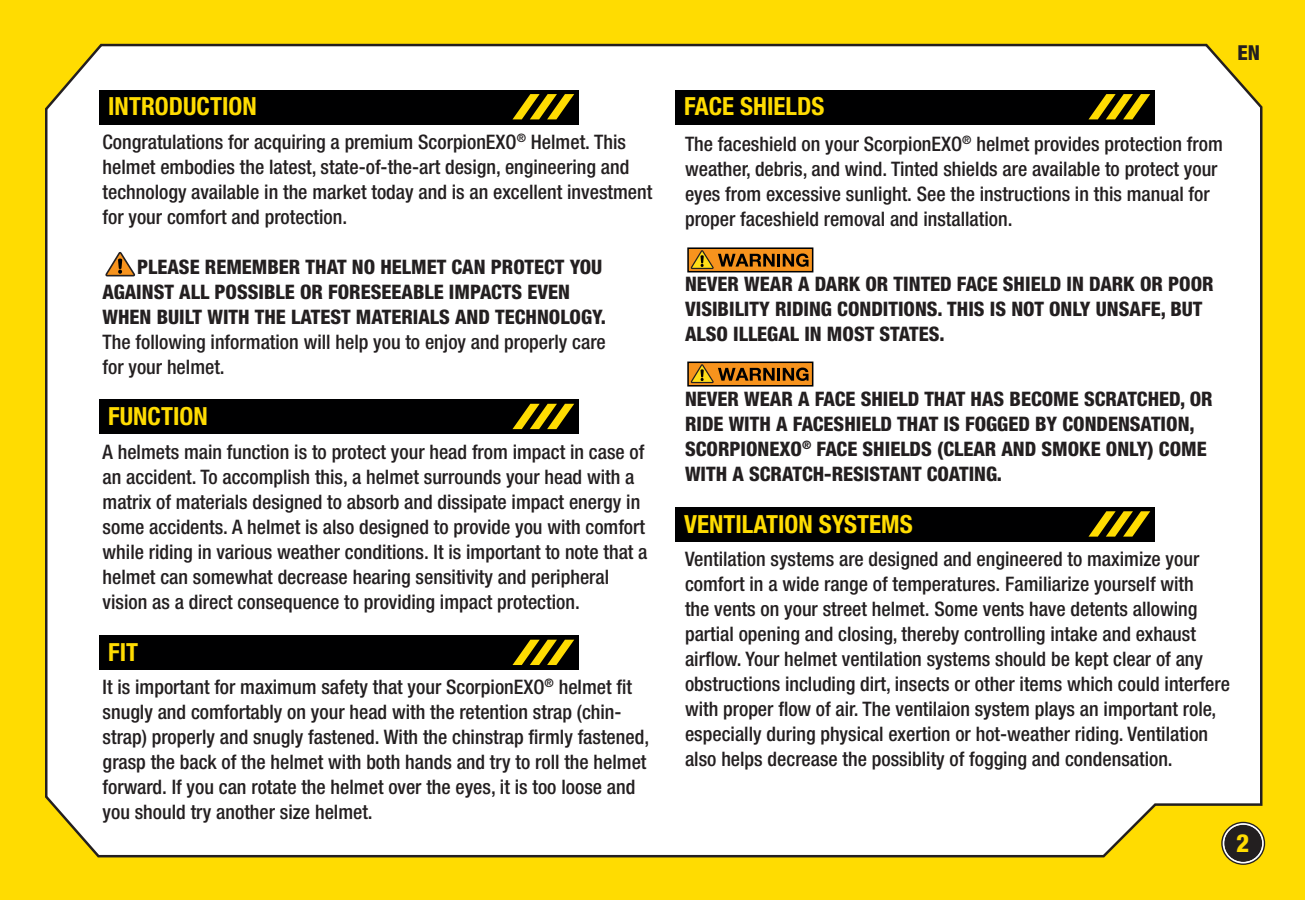
<style>
.page{position:relative;width:1305px;height:900px;background:#ffdc01}
.page>*{position:absolute;margin:0;border:0;box-sizing:border-box;transform-origin:0 0}
.t1{font:700 condensed 25px "Helvetica Neue";color:#ffdc01}
.t2{font:800 condensed 25px "Helvetica Neue";color:#ffdc01}
.t3{font:800 condensed 20.5px "Helvetica Neue";color:#231f20}
.t4{font:500 condensed 20px/25px "Helvetica Neue";color:#231f20}
.t5{font:800 condensed 20px/25px "Helvetica Neue";color:#231f20}
</style>
<div class="page">
<div style="left:45px;top:43px;width:1219px;height:815px;background:#fff"></div>
<svg style="left:1221px;top:822px;width:44px;height:43px"></svg>
<div style="left:1225px;top:825px;width:36px;height:36px;background:#231f20;border-radius:50%"></div>
<div style="left:1223px;top:823px;width:41px;height:41px;border:2px solid #fff;border-radius:50%"></div>
<div style="left:99px;top:90px;width:479px;height:35px;background:#000001"></div>
<svg style="left:513px;top:94px;width:61px;height:25px"></svg>
<div style="left:99px;top:400px;width:479px;height:34px;background:#000001"></div>
<svg style="left:513px;top:404px;width:61px;height:25px"></svg>
<div style="left:99px;top:635px;width:479px;height:35px;background:#000001"></div>
<svg style="left:513px;top:640px;width:61px;height:25px"></svg>
<div style="left:675px;top:90px;width:479px;height:35px;background:#000001"></div>
<svg style="left:1089px;top:94px;width:61px;height:25px"></svg>
<div style="left:675px;top:507px;width:479px;height:35px;background:#000001"></div>
<svg style="left:1089px;top:511px;width:61px;height:26px"></svg>
<div style="left:687px;top:247px;width:126px;height:25px;border:2px solid #000001"></div>
<svg style="left:687px;top:248px;width:122px;height:22px;background:#a76814"></svg>
<div style="left:687px;top:362px;width:126px;height:25px;border:2px solid #000001"></div>
<svg style="left:687px;top:362px;width:122px;height:22px;background:#a76714"></svg>
<svg style="left:101px;top:251px;width:36px;height:27px"></svg>
<p class="t1" style="left:108px;top:91px;width:150px">INTRODUCTION</p>
<p class="t4" style="left:103px;top:129px;width:551px">Congratulations for acquiring a premium ScorpionEXO<sup>®</sup> Helmet. This helmet embodies the latest, state-of-the-art design, engineering and technology available in the market today and is an excellent investment for your comfort and protection.</p>
<p class="t5" style="left:103px;top:254px;width:505px;text-indent:35px">PLEASE REMEMBER THAT NO HELMET CAN PROTECT YOU<br>AGAINST ALL POSSIBLE OR FORESEEABLE IMPACTS EVEN<br>WHEN BUILT WITH THE LATEST MATERIALS AND TECHNOLOGY.</p>
<p class="t4" style="left:103px;top:329px;width:505px">The following information will help you to enjoy and properly care for your helmet.</p>
<p class="t1" style="left:108px;top:401px;width:101px">FUNCTION</p>
<p class="t4" style="left:103px;top:439px;width:546px">A helmets main function is to protect your head from impact in case of an accident. To accomplish this, a helmet surrounds your head with a matrix of materials designed to absorb and dissipate impact energy in some accidents. A helmet is also designed to provide you with comfort while riding in various weather conditions. It is important to note that a helmet can somewhat decrease hearing sensitivity and peripheral vision as a direct consequence to providing impact protection.</p>
<p class="t1" style="left:108px;top:637px;width:32px">FIT</p>
<p class="t4" style="left:103px;top:674px;width:548px">It is important for maximum safety that your ScorpionEXO<sup>®</sup> helmet fit snugly and comfortably on your head with the retention strap (chin&shy;strap) properly and snugly fastened. With the chinstrap firmly fastened, grasp the back of the helmet with both hands and try to roll the helmet forward. If you can rotate the helmet over the eyes, it is too loose and you should try another size helmet.</p>
<p class="t1" style="left:684px;top:91px;width:142px">FACE SHIELDS</p>
<p class="t4" style="left:685px;top:131px;width:539px">The faceshield on your ScorpionEXO<sup>®</sup> helmet provides protection from weather, debris, and wind. Tinted shields are available to protect your eyes from excessive sunlight. See the instructions in this manual for proper faceshield removal and installation.</p>
<p class="t3" style="left:1237px;top:40px;width:24px">EN</p>
<p class="t5" style="left:685px;top:271px;width:530px">NEVER WEAR A DARK OR TINTED FACE SHIELD IN DARK OR POOR<br>VISIBILITY RIDING CONDITIONS. THIS IS NOT ONLY UNSAFE, BUT<br>ALSO ILLEGAL IN MOST STATES.</p>
<p class="t5" style="left:685px;top:386px;width:529px">NEVER WEAR A FACE SHIELD THAT HAS BECOME SCRATCHED, OR RIDE WITH A FACESHIELD THAT IS FOGGED BY CONDENSATION, SCORPIONEXO<sup>®</sup> FACE SHIELDS (CLEAR AND SMOKE ONLY) COME WITH A SCRATCH-RESISTANT COATING.</p>
<p class="t1" style="left:684px;top:509px;width:230px">VENTILATION SYSTEMS</p>
<p class="t4" style="left:685px;top:546px;width:546px">Ventilation systems are designed and engineered to maximize your comfort in a wide range of temperatures. Familiarize yourself with<br>the vents on your street helmet. Some vents have detents allowing partial opening and closing, thereby controlling intake and exhaust airflow. Your helmet ventilation systems should be kept clear of any obstructions including dirt, insects or other items which could interfere with proper flow of air. The ventilaion system plays an important role, especially during physical exertion or hot-weather riding. Ventilation also helps decrease the possiblity of fogging and condensation.</p>
<p class="t2" style="left:1236px;top:828px;width:15px">2</p>
</div>
